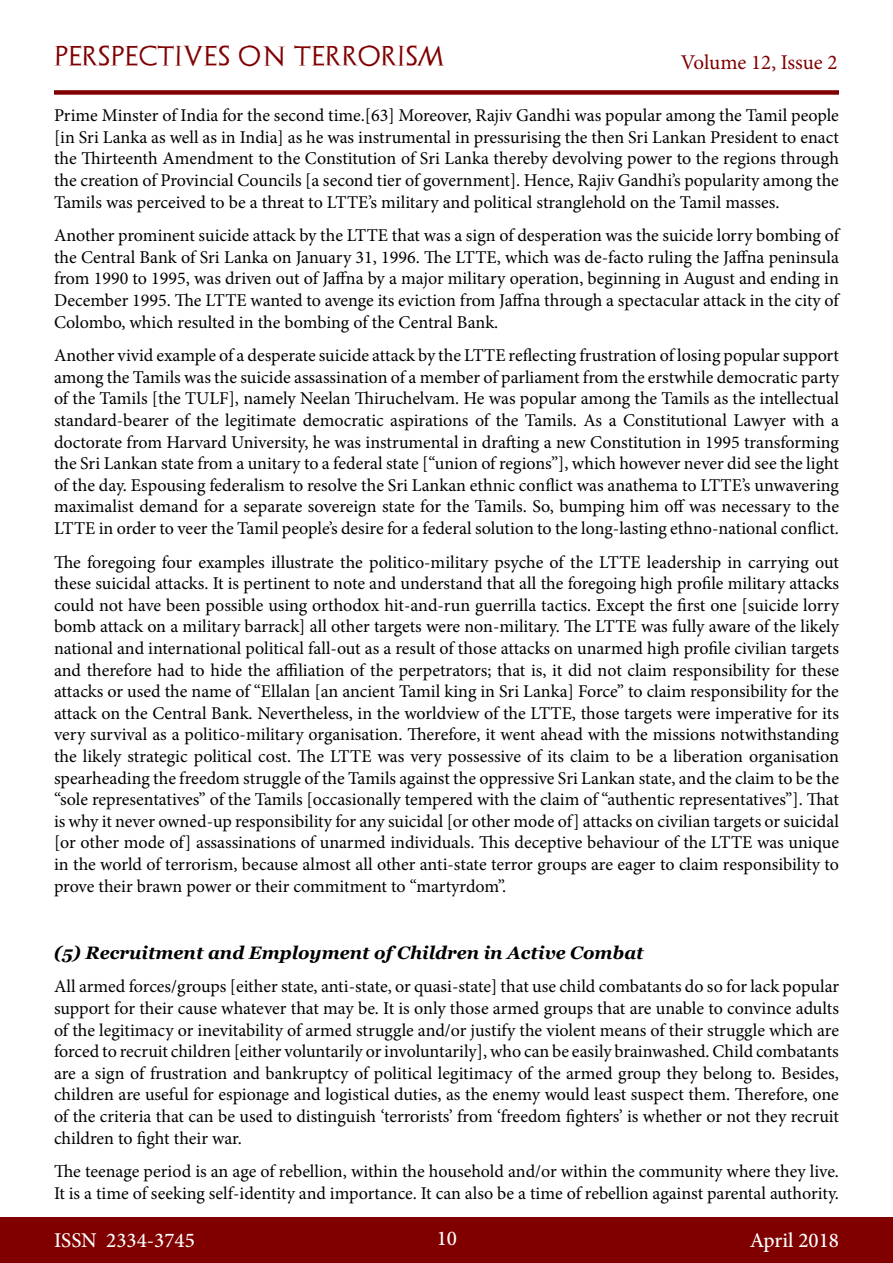
<style>
.page{position:relative;width:893px;height:1263px;background:#fff}
.page>*{position:absolute;margin:0;border:0;box-sizing:border-box;transform-origin:0 0}
.t1{font:500 21px "Minion Pro";color:#fff}
.t2{font:21px "Archeologicaps";letter-spacing:.045em;color:#800000}
.t3{font:21px "Minion Pro";letter-spacing:-.005em;color:#800000}
.t4{font:18px/21.6px "Minion Pro";color:#000;text-align:justify}
.t5{font:italic 700 18px "Georgia";color:#000}
</style>
<div class="page">
<div style="left:0;top:1217px;width:893px;height:46px;background:#800000"></div>
<div style="left:54px;top:90px;width:785px;height:5px;background:#800000"></div>
<p class="t2" style="left:54px;top:43px;width:392px">PERSPECTIVES ON TERRORISM</p>
<p class="t3" style="left:681px;top:48px;width:158px">Volume 12, Issue 2</p>
<p class="t4" style="left:54px;top:105px;width:786px">Prime Minster of India for the second time.[63] Moreover, Rajiv Gandhi was popular among the Tamil people [in Sri Lanka as well as in India] as he was instrumental in pressurising the then Sri Lankan President to enact the Thirteenth Amendment to the Constitution of Sri Lanka thereby devolving power to the regions through the creation of Provincial Councils [a second tier of government]. Hence, Rajiv Gandhi’s popularity among the Tamils was perceived to be a threat to LTTE’s military and political stranglehold on the Tamil masses.</p>
<p class="t4" style="left:54px;top:225px;width:786px">Another prominent suicide attack by the LTTE that was a sign of desperation was the suicide lorry bombing of the Central Bank of Sri Lanka on January 31, 1996. The LTTE, which was de-facto ruling the Jaffna peninsula from 1990 to 1995, was driven out of Jaffna by a major military operation, beginning in August and ending in December 1995. The LTTE wanted to avenge its eviction from Jaffna through a spectacular attack in the city of Colombo, which resulted in the bombing of the Central Bank.</p>
<p class="t4" style="left:54px;top:345px;width:787px">Another vivid example of a desperate suicide attack by the LTTE reflecting frustration of losing popular support among the Tamils was the suicide assassination of a member of parliament from the erstwhile democratic party of the Tamils [the TULF], namely Neelan Thiruchelvam. He was popular among the Tamils as the intellectual standard-bearer of the legitimate democratic aspirations of the Tamils. As a Constitutional Lawyer with a doctorate from Harvard University, he was instrumental in drafting a new Constitution in 1995 transforming the Sri Lankan state from a unitary to a federal state [“union of regions”], which however never did see the light of the day. Espousing federalism to resolve the Sri Lankan ethnic conflict was anathema to LTTE’s unwavering maximalist demand for a separate sovereign state for the Tamils. So, bumping him off was necessary to the LTTE in order to veer the Tamil people’s desire for a federal solution to the long-lasting ethno-national conflict.</p>
<p class="t4" style="left:54px;top:551px;width:786px">The foregoing four examples illustrate the politico-military psyche of the LTTE leadership in carrying out these suicidal attacks. It is pertinent to note and understand that all the foregoing high profile military attacks could not have been possible using orthodox hit-and-run guerrilla tactics. Except the first one [suicide lorry bomb attack on a military barrack] all other targets were non-military. The LTTE was fully aware of the likely national and international political fall-out as a result of those attacks on unarmed high profile civilian targets and therefore had to hide the affiliation of the perpetrators; that is, it did not claim responsibility for these attacks or used the name of “Ellalan [an ancient Tamil king in Sri Lanka] Force” to claim responsibility for the attack on the Central Bank. Nevertheless, in the worldview of the LTTE, those targets were imperative for its very survival as a politico-military organisation. Therefore, it went ahead with the missions notwithstanding the likely strategic political cost. The LTTE was very possessive of its claim to be a liberation organisation spearheading the freedom struggle of the Tamils against the oppressive Sri Lankan state, and the claim to be the “sole representatives” of the Tamils [occasionally tempered with the claim of “authentic representatives”]. That is why it never owned-up responsibility for any suicidal [or other mode of] attacks on civilian targets or suicidal [or other mode of] assassinations of unarmed individuals. This deceptive behaviour of the LTTE was unique in the world of terrorism, because almost all other anti-state terror groups are eager to claim responsibility to prove their brawn power or their commitment to “martyrdom”.</p>
<p class="t5" style="left:54px;top:941px;width:591px">(5) Recruitment and Employment of Children in Active Combat</p>
<p class="t4" style="left:54px;top:976px;width:787px">All armed forces/groups [either state, anti-state, or quasi-state] that use child combatants do so for lack popular support for their cause whatever that may be. It is only those armed groups that are unable to convince adults of the legitimacy or inevitability of armed struggle and/or justify the violent means of their struggle which are forced to recruit children [either voluntarily or involuntarily], who can be easily brainwashed. Child combatants are a sign of frustration and bankruptcy of political legitimacy of the armed group they belong to. Besides, children are useful for espionage and logistical duties, as the enemy would least suspect them. Therefore, one of the criteria that can be used to distinguish ‘terrorists’ from ‘freedom fighters’ is whether or not they recruit children to fight their war.</p>
<p class="t4" style="left:54px;top:1161px;width:786px">The teenage period is an age of rebellion, within the household and/or within the community where they live.<br>It is a time of seeking self-identity and importance. It can also be a time of rebellion against parental authority.</p>
<p class="t1" style="left:54px;top:1226px;width:142px">ISSN 2334-3745</p>
<p class="t1" style="left:437px;top:1224px;width:22px">10</p>
<p class="t1" style="left:750px;top:1226px;width:91px">April 2018</p>
</div>
